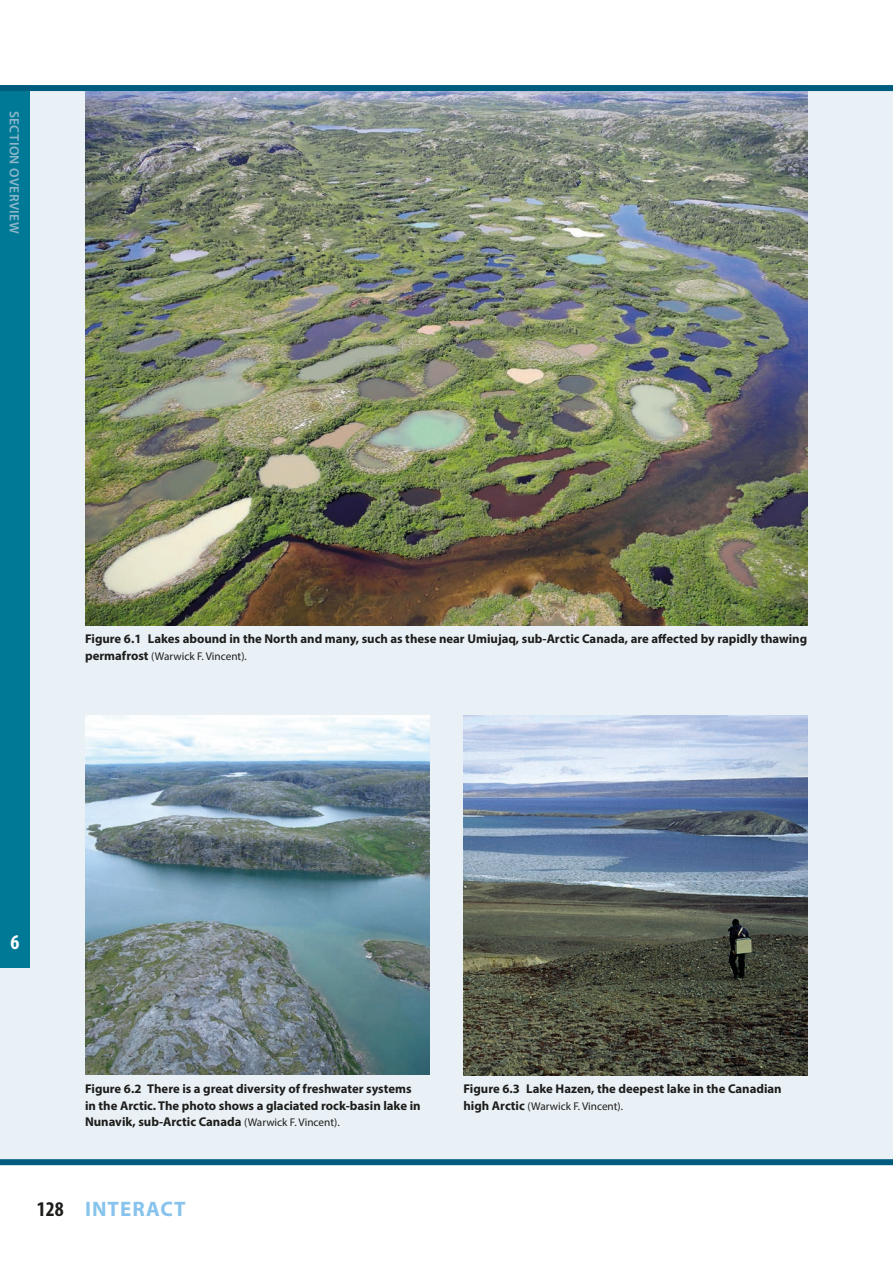
<style>
.page{position:relative;width:893px;height:1263px;background:#fff}
.page>*{position:absolute;margin:0;border:0;box-sizing:border-box;transform-origin:0 0}
.t1{font:700 21px "Myriad Pro";letter-spacing:.05em;color:#87c3ec}
.t2{font:700 condensed 21px "Myriad Pro";color:#fff}
.t3{font:600 13.5px "Myriad Pro";letter-spacing:.03em;color:#8cb7ca}
.t4{font:700 12.75px/16.5px "Myriad Pro";color:#1d1d1b}
.t5{font:11.25px "Myriad Pro";color:#1d1d1b}
.s1{font-weight:700;font-size:12.75px}
.s2{font-weight:400;font-size:11.25px}
.s3{font-stretch:condensed;color:#1d1d1b}
</style>
<div class="page">
<div style="left:0;top:85px;width:893px;height:1076px;background:#eaf1f6"></div>
<img style="left:85px;top:91px;width:723px;height:534px">
<img style="left:85px;top:715px;width:344px;height:360px">
<img style="left:463px;top:715px;width:345px;height:360px">
<div style="left:0;top:1159px;width:893px;height:6px;background:#005c7e"></div>
<div style="left:0;top:85px;width:30px;height:882px;background:#007996"></div>
<div style="left:0;top:85px;width:893px;height:6px;background:#005c7e"></div>
<p class="t3" style="left:23px;top:111px;width:124px;rotate:90deg">SECTION OVERVIEW</p>
<p class="t4" style="left:85px;top:630px;width:724px">Figure 6.1 Lakes abound in the North and many, such as these near Umiujaq, sub-Arctic Canada, are affected by rapidly thawing</p>
<p class="t5" style="left:85px;top:649px;width:163px"><span class="s1">permafrost</span> (Warwick F. Vincent).</p>
<h1 class="t2" style="left:10px;top:929px;width:10px">6</h1>
<p class="t4" style="left:85px;top:1080px;width:337px">Figure 6.2 There is a great diversity of freshwater systems in the Arctic. The photo shows a glaciated rock-basin lake in<br>Nunavik, sub-Arctic Canada <span class="s2">(Warwick F. Vincent).</span></p>
<p class="t4" style="left:463px;top:1080px;width:320px">Figure 6.3 Lake Hazen, the deepest lake in the Canadian</p>
<p class="t5" style="left:463px;top:1099px;width:161px"><span class="s1">high Arctic</span> (Warwick F. Vincent).</p>
<h1 class="t1" style="left:37px;top:1195px;width:150px"><span class="s3">128</span> INTERACT</h1>
</div>
